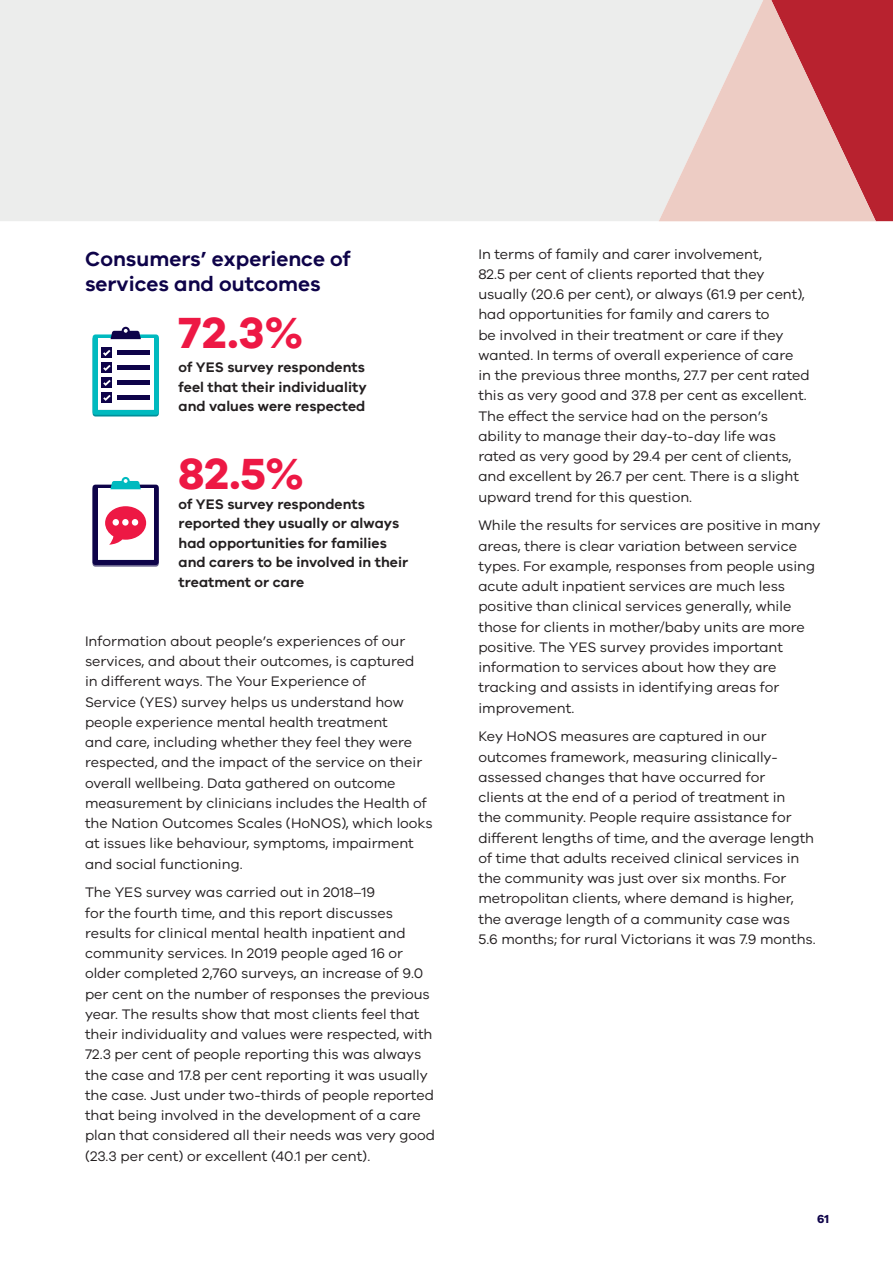
<style>
.page{position:relative;width:893px;height:1263px;background:#fff}
.page>*{position:absolute;margin:0;border:0;box-sizing:border-box;transform-origin:0 0}
.t1{font:700 45px "VIC";color:#ed1844}
.t2{font:600 21px/25.2px "VIC";color:#0e0349}
.t3{font:14.25px/20.2px "VIC";color:#231f20}
.t4{font:600 14.25px/19.5px "VIC";color:#231f20}
.t5{font:700 12px "VIC";color:#0e0349}
</style>
<div class="page">
<div style="left:0;top:0;width:659px;height:221px;background:#ecedec"></div>
<svg style="left:659px;top:0;width:234px;height:221px;background:#dda3a2"></svg>
<div style="left:93px;top:336px;width:66px;height:81px;background:#008f9a;border-radius:3px"></div>
<div style="left:93px;top:334px;width:66px;height:81px;background:#00babf;border-radius:3px"></div>
<div style="left:98px;top:340px;width:55px;height:70px;background:#fff"></div>
<div style="left:98px;top:338px;width:55px;height:70px;background:#fff"></div>
<svg style="left:111px;top:327px;width:30px;height:12px"></svg>
<hr style="left:117px;top:351px;width:33px;height:4px;background:#0e0349">
<hr style="left:117px;top:366px;width:33px;height:4px;background:#0e0349">
<hr style="left:117px;top:381px;width:33px;height:4px;background:#0e0349">
<hr style="left:117px;top:396px;width:33px;height:4px;background:#0e0349">
<div style="left:102px;top:393px;width:10px;height:10px;background:#0e0349"></div>
<div style="left:102px;top:378px;width:10px;height:10px;background:#0e0349"></div>
<div style="left:102px;top:363px;width:10px;height:10px;background:#0e0349"></div>
<div style="left:102px;top:348px;width:10px;height:10px;background:#0e0349"></div>
<svg style="left:103px;top:350px;width:7px;height:6px"></svg>
<svg style="left:103px;top:365px;width:8px;height:6px"></svg>
<svg style="left:103px;top:380px;width:8px;height:6px"></svg>
<svg style="left:103px;top:395px;width:8px;height:6px"></svg>
<div style="left:93px;top:486px;width:66px;height:81px;background:#69638d;border-radius:3px"></div>
<div style="left:93px;top:485px;width:66px;height:80px;background:#0e0349;border-radius:3px"></div>
<div style="left:98px;top:490px;width:55px;height:70px;background:#fff"></div>
<div style="left:98px;top:488px;width:55px;height:70px;background:#fff"></div>
<svg style="left:110px;top:477px;width:31px;height:12px"></svg>
<svg style="left:105px;top:506px;width:41px;height:39px"></svg>
<div style="left:113px;top:519px;width:6px;height:7px;background:#fff;border-radius:50%"></div>
<div style="left:122px;top:519px;width:7px;height:7px;background:#fff;border-radius:50%"></div>
<div style="left:132px;top:519px;width:6px;height:7px;background:#fff;border-radius:50%"></div>
<h2 class="t2" style="left:85px;top:247px;width:267px">Consumers’ experience of services and outcomes</h2>
<h1 class="t1" style="left:179px;top:316px;width:126px">72.3%</h1>
<p class="t4" style="left:179px;top:359px;width:190px">of YES survey respondents feel that their individuality and values were respected</p>
<h1 class="t1" style="left:179px;top:457px;width:127px">82.5%</h1>
<p class="t4" style="left:179px;top:495px;width:231px">of YES survey respondents reported they usually or always had opportunities for families and carers to be involved in their treatment or care</p>
<p class="t3" style="left:85px;top:632px;width:349px">Information about people’s experiences of our services, and about their outcomes, is captured<br>in different ways. The Your Experience of<br>Service (YES) survey helps us understand how people experience mental health treatment<br>and care, including whether they feel they were respected, and the impact of the service on their overall wellbeing. Data gathered on outcome measurement by clinicians includes the Health of the Nation Outcomes Scales (HoNOS), which looks at issues like behaviour, symptoms, impairment and social functioning.</p>
<p class="t3" style="left:85px;top:883px;width:352px">The YES survey was carried out in 2018–19<br>for the fourth time, and this report discusses results for clinical mental health inpatient and community services. In 2019 people aged 16 or older completed 2,760 surveys, an increase of 9.0 per cent on the number of responses the previous year. The results show that most clients feel that their individuality and values were respected, with 72.3 per cent of people reporting this was always the case and 17.8 per cent reporting it was usually the case. Just under two-thirds of people reported that being involved in the development of a care plan that considered all their needs was very good (23.3 per cent) or excellent (40.1 per cent).</p>
<p class="t3" style="left:478px;top:245px;width:333px">In terms of family and carer involvement,<br>82.5 per cent of clients reported that they usually (20.6 per cent), or always (61.9 per cent), had opportunities for family and carers to<br>be involved in their treatment or care if they wanted. In terms of overall experience of care<br>in the previous three months, 27.7 per cent rated this as very good and 37.8 per cent as excellent.<br>The effect the service had on the person’s ability to manage their day-to-day life was rated as very good by 29.4 per cent of clients, and excellent by 26.7 per cent. There is a slight upward trend for this question.</p>
<p class="t3" style="left:478px;top:517px;width:344px">While the results for services are positive in many areas, there is clear variation between service types. For example, responses from people using acute adult inpatient services are much less positive than clinical services generally, while those for clients in mother/baby units are more positive. The YES survey provides important information to services about how they are tracking and assists in identifying areas for improvement.</p>
<p class="t3" style="left:478px;top:728px;width:339px">Key HoNOS measures are captured in our outcomes framework, measuring clinically&shy;assessed changes that have occurred for<br>clients at the end of a period of treatment in<br>the community. People require assistance for different lengths of time, and the average length of time that adults received clinical services in the community was just over six months. For metropolitan clients, where demand is higher, the average length of a community case was<br>5.6 months; for rural Victorians it was 7.9 months.</p>
<p class="t5" style="left:817px;top:1214px;width:14px">61</p>
</div>
